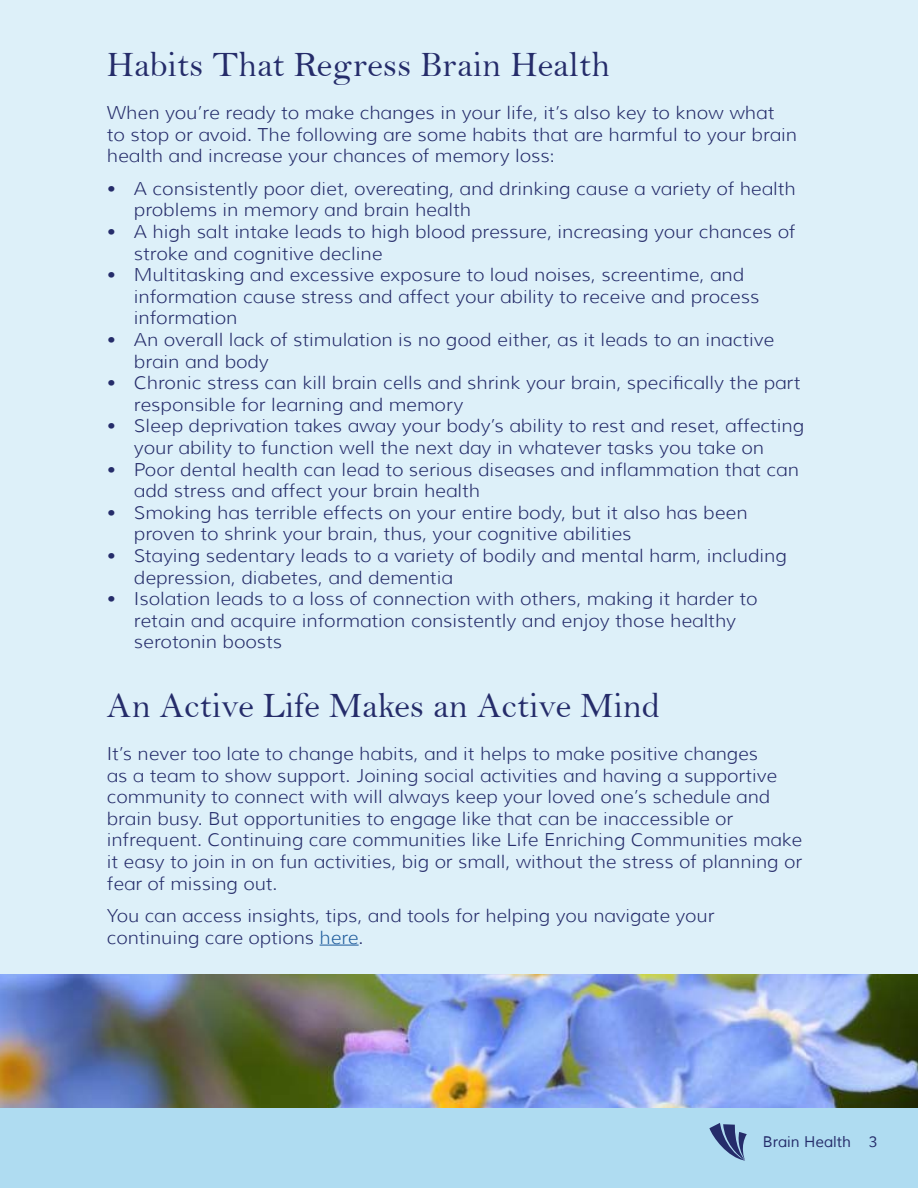
<style>
.page{position:relative;width:918px;height:1188px;background:#fff}
.page>*{position:absolute;margin:0;border:0;box-sizing:border-box;transform-origin:0 0}
.t1{font:36px "Bell";color:#252c6a}
.t2{font:300 18px/21.6px "Muli";color:#252c6a;scale:1.05 1}
.t3{font:300 18px/21.6px "Muli";color:#252c6a;scale:1.04 1}
.t4{font:15px "Muli";color:#252c6a}
.s1{color:#215e9e}
</style>
<div class="page">
<div style="left:0;top:0;width:918px;height:1107px;background:#ddf0f9"></div>
<div style="left:0;top:1107px;width:918px;height:81px;background:#afdcf1"></div>
<hr style="left:320px;top:945px;width:39px;height:1px;background:#215e9e">
<svg style="left:709px;top:1123px;width:38px;height:38px"></svg>
<img style="left:0;top:974px;width:918px;height:133px">
<h1 class="t1" style="left:107px;top:43px;width:505px">Habits That Regress Brain Health</h1>
<p class="t2" style="left:107px;top:102px;width:659px">When you’re ready to make changes in your life, it’s also key to know what<br>to stop or avoid. The following are some habits that are harmful to your brain health and increase your chances of memory loss:</p>
<p class="t2" style="left:134px;top:178px;width:632px;text-indent:-27px">• A consistently poor diet, overeating, and drinking cause a variety of health problems in memory and brain health</p>
<p class="t2" style="left:134px;top:221px;width:631px;text-indent:-27px">• A high salt intake leads to high blood pressure, increasing your chances of stroke and cognitive decline</p>
<p class="t2" style="left:134px;top:264px;width:597px;text-indent:-27px">• Multitasking and excessive exposure to loud noises, screentime, and information cause stress and affect your ability to receive and process information</p>
<p class="t2" style="left:134px;top:329px;width:611px;text-indent:-27px">• An overall lack of stimulation is no good either, as it leads to an inactive brain and body</p>
<p class="t2" style="left:134px;top:372px;width:637px;text-indent:-27px">• Chronic stress can kill brain cells and shrink your brain, specifically the part responsible for learning and memory</p>
<p class="t2" style="left:134px;top:415px;width:640px;text-indent:-27px">• Sleep deprivation takes away your body’s ability to rest and reset, affecting your ability to function well the next day in whatever tasks you take on</p>
<p class="t2" style="left:134px;top:458px;width:635px;text-indent:-27px">• Poor dental health can lead to serious diseases and inflammation that can add stress and affect your brain health</p>
<p class="t2" style="left:134px;top:502px;width:586px;text-indent:-27px">• Smoking has terrible effects on your entire body, but it also has been proven to shrink your brain, thus, your cognitive abilities</p>
<p class="t2" style="left:134px;top:545px;width:623px;text-indent:-27px">• Staying sedentary leads to a variety of bodily and mental harm, including depression, diabetes, and dementia</p>
<p class="t2" style="left:134px;top:588px;width:595px;text-indent:-27px">• Isolation leads to a loss of connection with others, making it harder to retain and acquire information consistently and enjoy those healthy serotonin boosts</p>
<h1 class="t1" style="left:107px;top:684px;width:555px">An Active Life Makes an Active Mind</h1>
<p class="t3" style="left:107px;top:743px;width:670px">It’s never too late to change habits, and it helps to make positive changes<br>as a team to show support. Joining social activities and having a supportive community to connect with will always keep your loved one’s schedule and brain busy. But opportunities to engage like that can be inaccessible or infrequent. Continuing care communities like Life Enriching Communities make it easy to join in on fun activities, big or small, without the stress of planning or fear of missing out.</p>
<p class="t3" style="left:107px;top:905px;width:586px">You can access insights, tips, and tools for helping you navigate your continuing care options <span class="s1">here</span>.</p>
<p class="t4" style="left:763px;top:1133px;width:116px">Brain Health 3</p>
</div>
